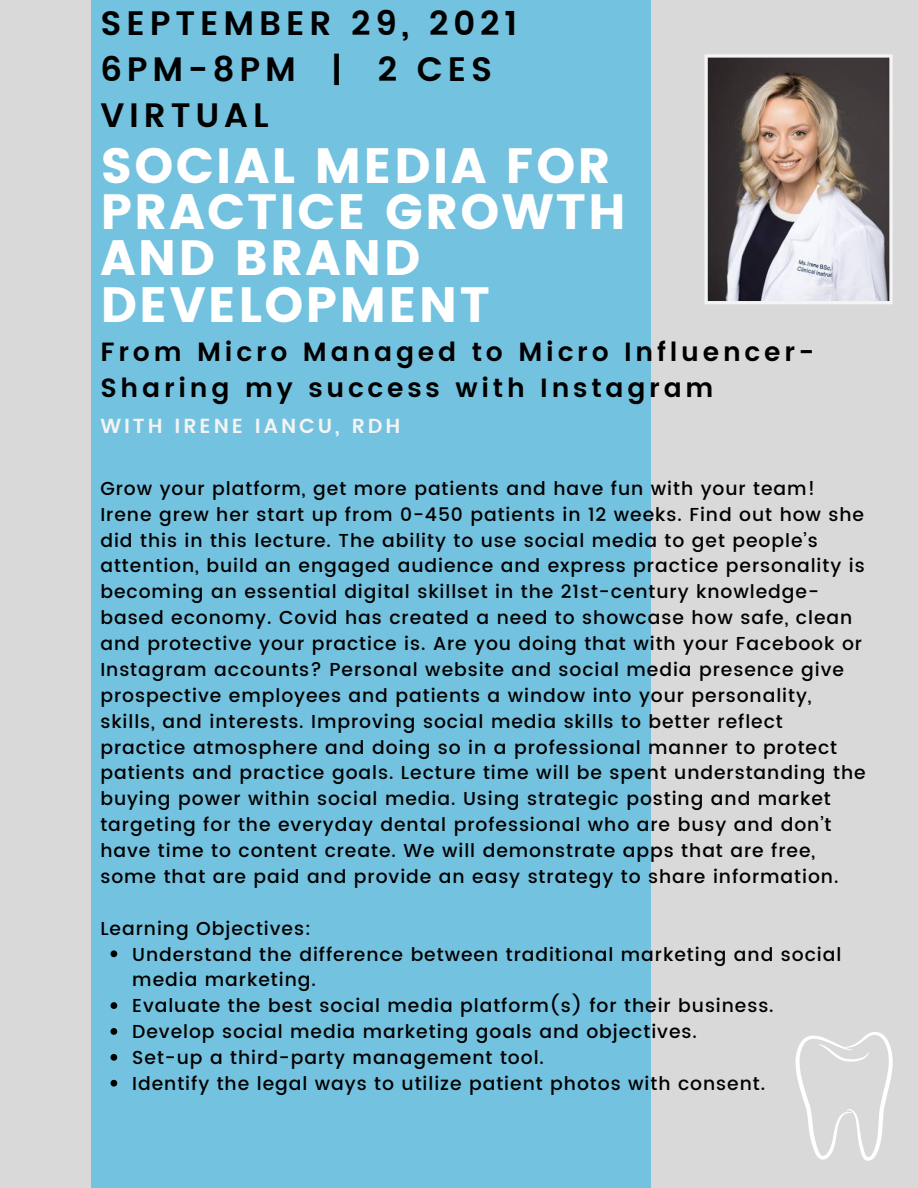
<style>
.page{position:relative;width:918px;height:1188px;background:#d9d9d9}
.page>*{position:absolute;margin:0;border:0;box-sizing:border-box;transform-origin:0 0}
.t1{font:49.5px/46.2px "Poppins";letter-spacing:.045em;color:#fff}
.t2{font:600 33.9px "Poppins";letter-spacing:.145em;color:#000}
.t3{font:600 26.4px "Poppins";letter-spacing:.145em;color:#000}
.t4{font:600 20.4px "Poppins";letter-spacing:.145em;color:#f4f4f4}
.t5{font:500 18.75px/25.8px "Poppins";letter-spacing:.05em;color:#000}
</style>
<div class="page">
<div style="left:92px;top:0;width:559px;height:1188px;background:#73c2df"></div>
<svg style="left:111px;top:950px;width:6px;height:7px"></svg>
<svg style="left:111px;top:1002px;width:6px;height:7px"></svg>
<svg style="left:111px;top:1028px;width:6px;height:7px"></svg>
<svg style="left:111px;top:1054px;width:6px;height:7px"></svg>
<svg style="left:111px;top:1080px;width:6px;height:7px"></svg>
<img style="left:705px;top:54px;width:188px;height:250px">
<svg style="left:795px;top:1032px;width:98px;height:129px"></svg>
<p class="t2" style="left:100px;top:3px;width:419px">SEPTEMBER 29, 2021</p>
<p class="t2" style="left:100px;top:49px;width:393px">6PM-8PM | 2 CES</p>
<p class="t2" style="left:100px;top:95px;width:170px">VIRTUAL</p>
<p class="t1" style="left:100px;top:143px;width:527px">SOCIAL MEDIA FOR<br>PRACTICE GROWTH<br>AND BRAND<br>DEVELOPMENT</p>
<p class="t3" style="left:100px;top:337px;width:715px">From Micro Managed to Micro Influencer-</p>
<p class="t3" style="left:100px;top:373px;width:615px">Sharing my success with Instagram</p>
<p class="t4" style="left:100px;top:414px;width:301px">WITH IRENE IANCU, RDH</p>
<p class="t5" style="left:100px;top:475px;width:767px">Grow your platform, get more patients and have fun with your team!<br>Irene grew her start up from 0-450 patients in 12 weeks. Find out how she did this in this lecture. The ability to use social media to get people’s attention, build an engaged audience and express practice personality is becoming an essential digital skillset in the 21st-century knowledge&shy;based economy. Covid has created a need to showcase how safe, clean and protective your practice is. Are you doing that with your Facebook or Instagram accounts? Personal website and social media presence give prospective employees and patients a window into your personality, skills, and interests. Improving social media skills to better reflect practice atmosphere and doing so in a professional manner to protect patients and practice goals. Lecture time will be spent understanding the buying power within social media. Using strategic posting and market targeting for the everyday dental professional who are busy and don’t have time to content create. We will demonstrate apps that are free, some that are paid and provide an easy strategy to share information.</p>
<p class="t5" style="left:100px;top:915px;width:212px">Learning Objectives:</p>
<p class="t5" style="left:132px;top:941px;width:711px">Understand the difference between traditional marketing and social media marketing.</p>
<p class="t5" style="left:132px;top:993px;width:643px">Evaluate the best social media platform(s) for their business.</p>
<p class="t5" style="left:132px;top:1019px;width:566px">Develop social media marketing goals and objectives.</p>
<p class="t5" style="left:132px;top:1045px;width:413px">Set-up a third-party management tool.</p>
<p class="t5" style="left:132px;top:1071px;width:634px">Identify the legal ways to utilize patient photos with consent.</p>
</div>
